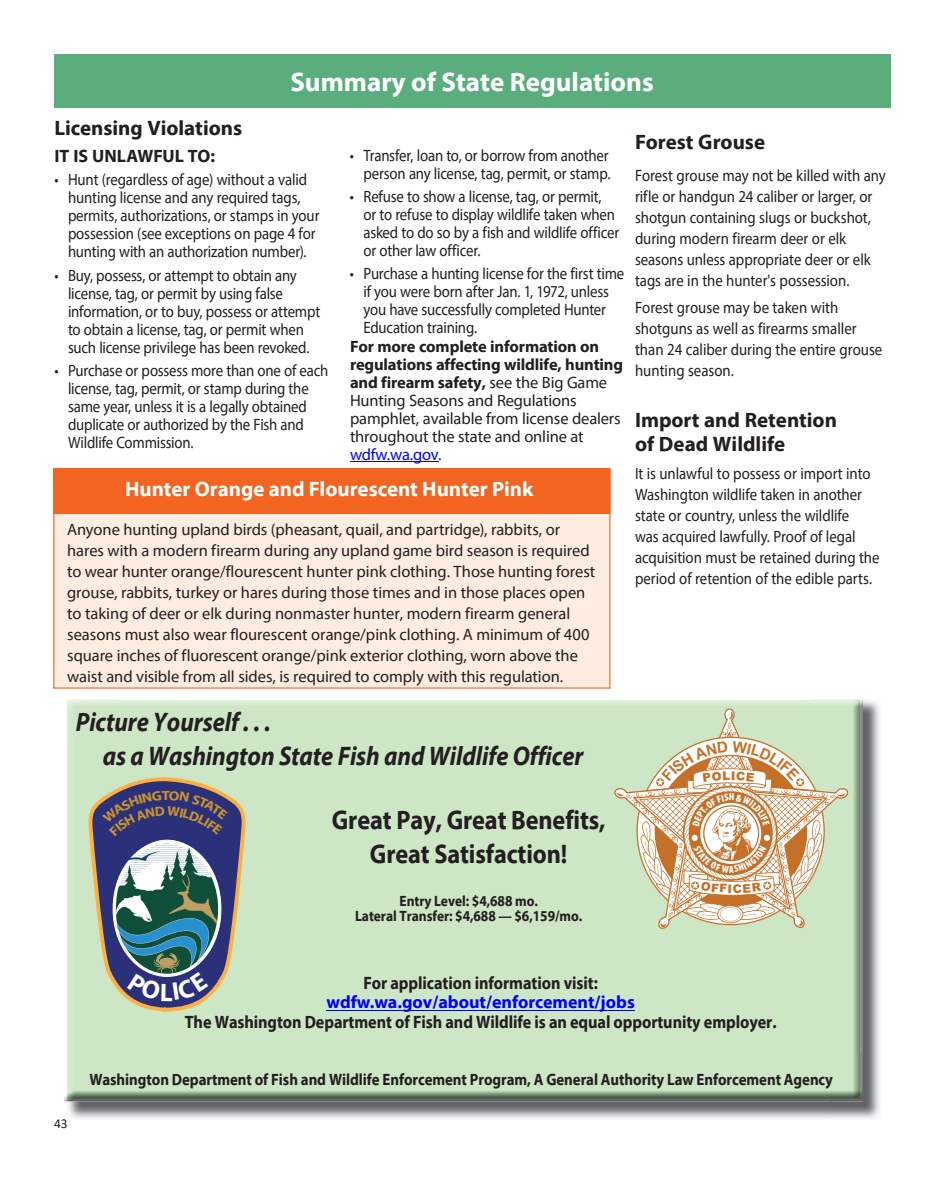
<style>
.page{position:relative;width:945px;height:1188px;background:#fff}
.page>*{position:absolute;margin:0;border:0;box-sizing:border-box;transform-origin:0 0}
.t1{font:italic 700 27px/34.5px "Myriad Pro";letter-spacing:-.005em;color:#231f20;scale:.9 1}
.t2{font:700 27px/34.5px "Myriad Pro";letter-spacing:-.005em;color:#231f20;text-align:center;scale:.9 1}
.t3{font:700 27px "Myriad Pro";color:#fff}
.t4{font:700 21px/24px "Myriad Pro";color:#231f20}
.t5{font:700 21px "Myriad Pro";color:#fff}
.t6{font:700 18px "Myriad Pro";letter-spacing:-.005em;color:#231f20;scale:.9 1}
.t7{font:700 18px "Myriad Pro";color:#00f}
.t8{font:700 18px "Myriad Pro";letter-spacing:-.005em;color:#231f20}
.t9{font:16.5px/18px "Myriad Pro";letter-spacing:-.01em;color:#231f20;scale:.9 1}
.t10{font:16.5px/21px "Myriad Pro";letter-spacing:-.01em;color:#231f20}
.t11{font:700 16.5px "Myriad Pro";letter-spacing:-.005em;color:#231f20;scale:.9 1}
.t12{font:700 15px/15.6px "Myriad Pro";letter-spacing:-.005em;color:#231f20;text-align:center;scale:.9 1}
.t13{font:13.5px "Calibri";color:#231f20}
.s1{font-weight:700}
.s2{color:#00f}
</style>
<div class="page">
<div style="left:54px;top:54px;width:836px;height:54px;background:#5aae7e"></div>
<div style="left:53px;top:514px;width:557px;height:175px;background:#feede0"></div>
<div style="left:53px;top:468px;width:557px;height:46px;background:#f36421"></div>
<hr style="left:350px;top:462px;width:88px;height:1px;background:#00f">
<img style="left:832px;top:700px;width:48px;height:419px">
<img style="left:67px;top:1101px;width:765px;height:18px">
<div style="left:120px;top:747px;width:528px;height:303px;background:#cde6c5"></div>
<img style="left:64px;top:1095px;width:3px;height:6px">
<img style="left:67px;top:1050px;width:796px;height:51px">
<img style="left:809px;top:699px;width:54px;height:353px">
<hr style="left:327px;top:1010px;width:308px;height:1px;background:#00f">
<div style="left:614px;top:708px;width:234px;height:221px;background:#cde6c5"></div>
<svg style="left:616px;top:711px;width:229px;height:217px"></svg>
<svg style="left:89px;top:777px;width:156px;height:235px;background:#69788a"></svg>
<h1 class="t3" style="left:290px;top:64px;width:365px">Summary of State Regulations</h1>
<p class="t4" style="left:635px;top:129px;width:132px">Forest Grouse</p>
<p class="t9" style="left:635px;top:164px;width:280px;line-height:21px">Forest grouse may not be killed with any rifle or handgun 24 caliber or larger, or shotgun containing slugs or buckshot, during modern firearm deer or elk seasons unless appropriate deer or elk tags are in the hunter's possession.</p>
<p class="t9" style="left:635px;top:297px;width:276px;line-height:21px">Forest grouse may be taken with shotguns as well as firearms smaller than 24 caliber during the entire grouse hunting season.</p>
<p class="t4" style="left:635px;top:408px;width:203px">Import and Retention of Dead Wildlife</p>
<p class="t9" style="left:635px;top:463px;width:273px;line-height:21px">It is unlawful to possess or import into Washington wildlife taken in another state or country, unless the wildlife<br>was acquired lawfully. Proof of legal acquisition must be retained during the period of retention of the edible parts.</p>
<p class="t4" style="left:55px;top:115px;width:189px">Licensing Violations</p>
<p class="t9" style="left:350px;top:146px;width:291px;text-align:right">• Transfer, loan to, or borrow from another person any license, tag, permit, or stamp.</p>
<p class="t9" style="left:363px;top:187px;width:286px;text-indent:-13px">• Refuse to show a license, tag, or permit,<br>or to refuse to display wildlife taken when asked to do so by a fish and wildlife officer or other law officer.</p>
<p class="t9" style="left:363px;top:265px;width:291px;text-indent:-13px">• Purchase a hunting license for the first time if you were born after Jan. 1, 1972, unless you have successfully completed Hunter Education training.</p>
<p class="t8" style="left:55px;top:144px;width:162px">IT IS UNLAWFUL TO:</p>
<p class="t9" style="left:68px;top:170px;width:281px;text-indent:-13px">• Hunt (regardless of age) without a valid hunting license and any required tags, permits, authorizations, or stamps in your possession (see exceptions on page 4 for hunting with an authorization number).</p>
<p class="t9" style="left:68px;top:266px;width:282px;text-indent:-13px">• Buy, possess, or attempt to obtain any license, tag, or permit by using false information, or to buy, possess or attempt to obtain a license, tag, or permit when such license privilege has been revoked.</p>
<p class="t9" style="left:68px;top:361px;width:291px;text-indent:-13px">• Purchase or possess more than one of each license, tag, permit, or stamp during the same year, unless it is a legally obtained duplicate or authorized by the Fish and Wildlife Commission.</p>
<p class="t10" style="left:350px;top:337px;width:275px;line-height:18px"><span class="s1">For more complete information on regulations affecting wildlife, hunting and firearm safety,</span> see the Big Game Hunting Seasons and Regulations pamphlet, available from license dealers throughout the state and online at <span class="s2">wdfw.wa.gov</span>.</p>
<p class="t5" style="left:125px;top:475px;width:410px">Hunter Orange and Flourescent Hunter Pink</p>
<p class="t10" style="left:67px;top:518px;width:530px">Anyone hunting upland birds (pheasant, quail, and partridge), rabbits, or hares with a modern firearm during any upland game bird season is required to wear hunter orange/flourescent hunter pink clothing. Those hunting forest grouse, rabbits, turkey or hares during those times and in those places open to taking of deer or elk during nonmaster hunter, modern firearm general seasons must also wear flourescent orange/pink clothing. A minimum of 400 square inches of fluorescent orange/pink exterior clothing, worn above the waist and visible from all sides, is required to comply with this regulation.</p>
<h1 class="t1" style="left:103px;top:704px;width:535px;text-indent:-27px">Picture Yourself . . .<br>as a Washington State Fish and Wildlife Officer</h1>
<h1 class="t2" style="left:332px;top:801px;width:306px">Great Pay, Great Benefits,<br>Great Satisfaction!</h1>
<p class="t12" style="left:355px;top:892px;width:254px">Entry Level: $4,688 mo.<br>Lateral Transfer: $4,688 — $6,159/mo.</p>
<p class="t6" style="left:364px;top:971px;width:262px">For application information visit:</p>
<p class="t7" style="left:327px;top:990px;width:310px">wdfw.wa.gov/about/enforcement/jobs</p>
<p class="t6" style="left:185px;top:1010px;width:659px">The Washington Department of Fish and Wildlife is an equal opportunity employer.</p>
<p class="t13" style="left:54px;top:1114px;width:15px">43</p>
<p class="t11" style="left:89px;top:1068px;width:828px">Washington Department of Fish and Wildlife Enforcement Program, A General Authority Law Enforcement Agency</p>
</div>
